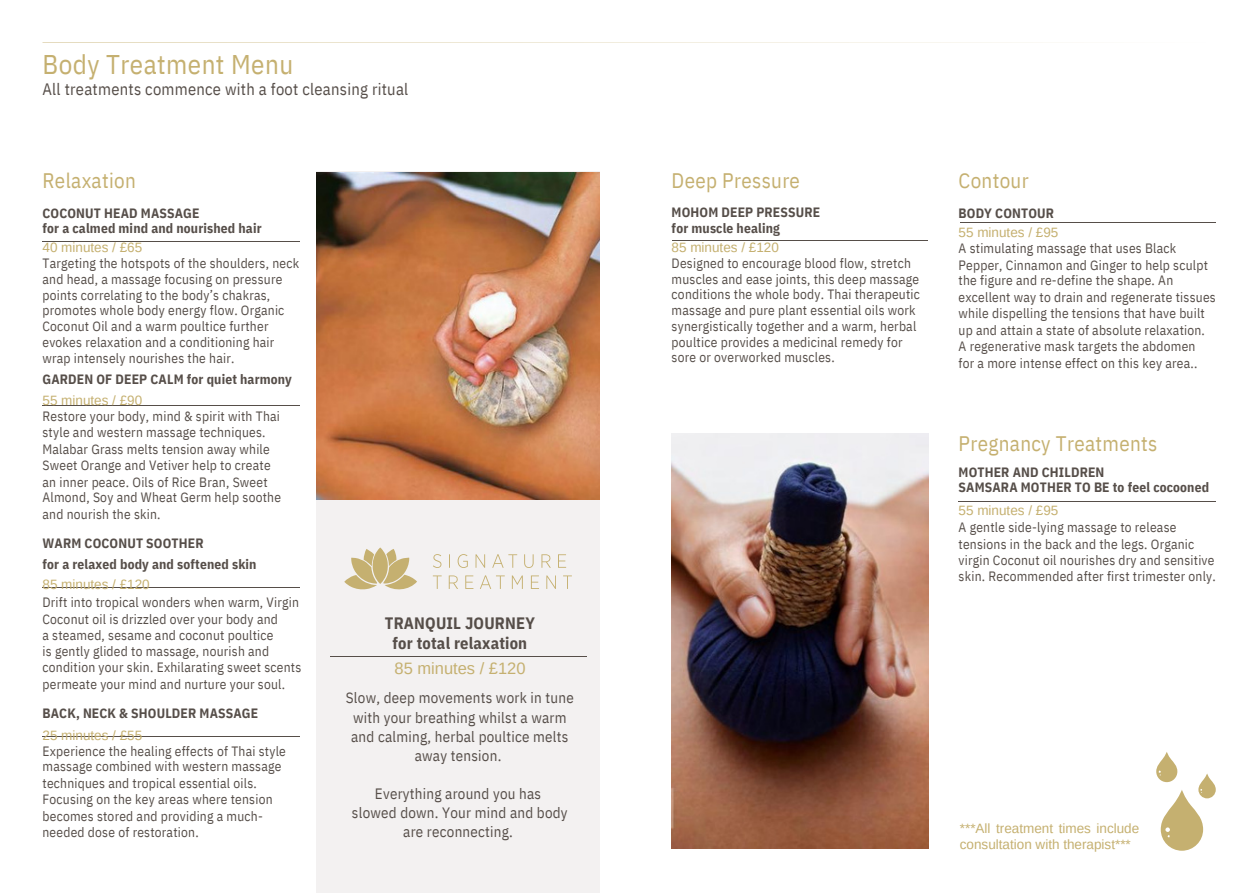
<style>
.page{position:relative;width:1259px;height:893px;background:#fff}
.page>*{position:absolute;margin:0;border:0;box-sizing:border-box;transform-origin:0 0}
.t1{font:27px "IBM Plex Sans Cond";letter-spacing:.015em;color:#c5b070}
.t2{font:21px "IBM Plex Sans Cond";letter-spacing:.015em;color:#c5b070}
.t3{font:16.5px "IBM Plex Sans Cond";letter-spacing:.015em;color:#564e49}
.t4{font:700 16.5px/19px "IBM Plex Sans Cond";letter-spacing:.01em;color:#564e49;text-align:center}
.t5{font:16.5px "Arimo";color:#c5b070}
.t6{font:15px/19px "IBM Plex Sans Cond";letter-spacing:.015em;color:#564e49;text-align:center}
.t7{font:13.5px/16.4px "IBM Plex Sans Cond";letter-spacing:.015em;color:#564e49}
.t8{font:700 13.5px/15.8px "IBM Plex Sans Cond";letter-spacing:.01em;color:#564e49}
.t9{font:13.5px/15.8px "Arimo";color:#c5b070}
</style>
<div class="page">
<hr style="left:42px;top:241px;width:258px;height:1px;background:#564e49">
<div style="left:316px;top:172px;width:284px;height:720px;background:#f3f1f1"></div>
<hr style="left:960px;top:222px;width:255px;height:1px;background:#564e49">
<img style="left:316px;top:172px;width:283px;height:327px">
<svg style="left:344px;top:547px;width:73px;height:43px"></svg>
<hr style="left:330px;top:656px;width:256px;height:1px;background:#564e49">
<svg style="left:433px;top:575px;width:139px;height:13px"></svg>
<svg style="left:433px;top:554px;width:133px;height:13px"></svg>
<img style="left:671px;top:433px;width:257px;height:415px">
<hr style="left:42px;top:405px;width:258px;height:1px;background:#564e49">
<hr style="left:42px;top:586px;width:258px;height:1px;background:#564e49">
<hr style="left:42px;top:736px;width:258px;height:1px;background:#564e49">
<hr style="left:671px;top:240px;width:256px;height:1px;background:#564e49">
<hr style="left:42px;top:42px;width:1173px;height:1px;background:#c5b070">
<hr style="left:958px;top:501px;width:257px;height:1px;background:#564e49">
<svg style="left:1156px;top:752px;width:59px;height:98px"></svg>
<h1 class="t1" style="left:42px;top:43px;width:252px">Body Treatment Menu</h1>
<p class="t3" style="left:42px;top:77px;width:367px">All treatments commence with a foot cleansing ritual</p>
<h2 class="t2" style="left:42px;top:165px;width:95px">Relaxation</h2>
<h2 class="t2" style="left:671px;top:164px;width:130px">Deep Pressure</h2>
<h2 class="t2" style="left:958px;top:164px;width:72px">Contour</h2>
<p class="t8" style="left:42px;top:204px;width:221px">COCONUT HEAD MASSAGE<br>for a calmed mind and nourished hair</p>
<p class="t9" style="left:42px;top:240px;width:101px">40 minutes / £65</p>
<p class="t7" style="left:42px;top:254px;width:258px;line-height:15.8px">Targeting the hotspots of the shoulders, neck and head, a massage focusing on pressure points correlating to the body’s chakras, promotes whole body energy flow. Organic Coconut Oil and a warm poultice further evokes relaxation and a conditioning hair wrap intensely nourishes the hair.</p>
<p class="t8" style="left:42px;top:370px;width:251px">GARDEN OF DEEP CALM for quiet harmony</p>
<p class="t9" style="left:42px;top:393px;width:101px">55 minutes / £90</p>
<p class="t7" style="left:42px;top:407px;width:240px">Restore your body, mind &amp; spirit with Thai style and western massage techniques.<br>Malabar Grass melts tension away while Sweet Orange and Vetiver help to create an inner peace. Oils of Rice Bran, Sweet Almond, Soy and Wheat Germ help soothe and nourish the skin.</p>
<p class="t8" style="left:42px;top:532px;width:215px;line-height:20.2px">WARM COCONUT SOOTHER<br>for a relaxed body and softened skin</p>
<p class="t9" style="left:42px;top:576px;width:109px">85 minutes / £120</p>
<p class="t7" style="left:42px;top:592px;width:260px">Drift into tropical wonders when warm, Virgin Coconut oil is drizzled over your body and<br>a steamed, sesame and coconut poultice<br>is gently glided to massage, nourish and condition your skin. Exhilarating sweet scents permeate your mind and nurture your soul.</p>
<p class="t8" style="left:42px;top:704px;width:217px">BACK, NECK &amp; SHOULDER MASSAGE</p>
<p class="t9" style="left:42px;top:727px;width:101px">25 minutes / £55</p>
<p class="t7" style="left:42px;top:741px;width:245px">Experience the healing effects of Thai style massage combined with western massage techniques and tropical essential oils.<br>Focusing on the key areas where tension becomes stored and providing a much&shy;needed dose of restoration.</p>
<p class="t4" style="left:385px;top:612px;width:152px">TRANQUIL JOURNEY for total relaxation</p>
<p class="t5" style="left:394px;top:657px;width:132px">85 minutes / £120</p>
<p class="t6" style="left:346px;top:687px;width:229px">Slow, deep movements work in tune with your breathing whilst a warm and calming, herbal poultice melts away tension.</p>
<p class="t6" style="left:352px;top:782px;width:217px">Everything around you has<br>slowed down. Your mind and body are reconnecting.</p>
<p class="t8" style="left:671px;top:203px;width:150px">MOHOM DEEP PRESSURE for muscle healing</p>
<p class="t9" style="left:671px;top:239px;width:109px">85 minutes / £120</p>
<p class="t7" style="left:671px;top:254px;width:250px;line-height:15.8px">Designed to encourage blood flow, stretch muscles and ease joints, this deep massage conditions the whole body. Thai therapeutic massage and pure plant essential oils work synergistically together and a warm, herbal poultice provides a medicinal remedy for sore or overworked muscles.</p>
<p class="t8" style="left:958px;top:204px;width:97px">BODY CONTOUR</p>
<p class="t9" style="left:958px;top:224px;width:101px">55 minutes / £95</p>
<p class="t7" style="left:958px;top:238px;width:259px">A stimulating massage that uses Black Pepper, Cinnamon and Ginger to help sculpt the figure and re-define the shape. An excellent way to drain and regenerate tissues while dispelling the tensions that have built up and attain a state of absolute relaxation.<br>A regenerative mask targets the abdomen<br>for a more intense effect on this key area..</p>
<h2 class="t2" style="left:958px;top:426px;width:200px">Pregnancy Treatments</h2>
<p class="t8" style="left:958px;top:462px;width:252px">MOTHER AND CHILDREN<br>SAMSARA MOTHER TO BE to feel cocooned</p>
<p class="t9" style="left:958px;top:502px;width:101px">55 minutes / £95</p>
<p class="t7" style="left:958px;top:517px;width:259px">A gentle side-lying massage to release tensions in the back and the legs. Organic virgin Coconut oil nourishes dry and sensitive skin. Recommended after first trimester only.</p>
<p class="t9" style="left:960px;top:820px;width:181px">***All treatment times include consultation with therapist***</p>
</div>
